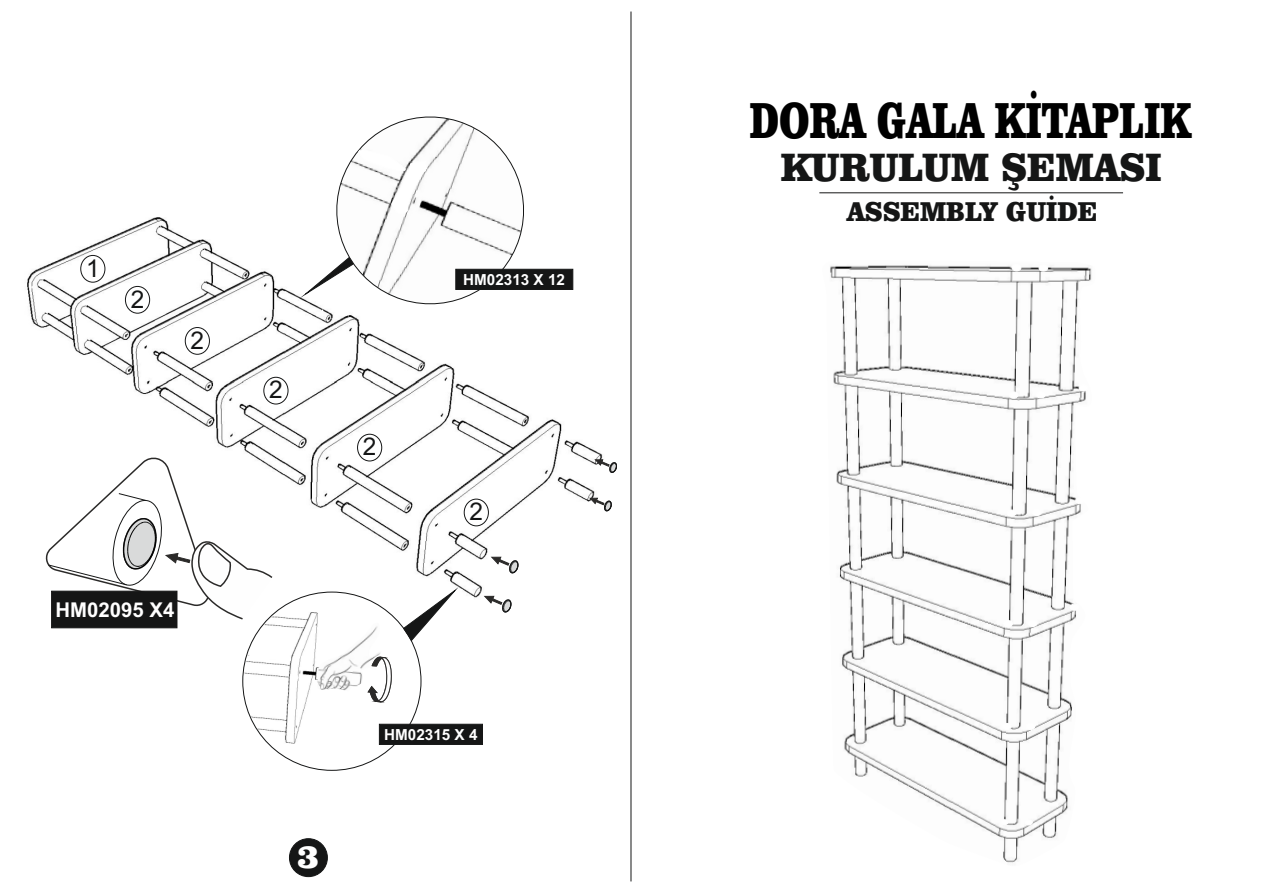
<style>
.page{position:relative;width:1262px;height:893px;background:#fff}
.page>*{position:absolute;margin:0;border:0;box-sizing:border-box;transform-origin:0 0}
.t1{font:900 51.9px "Clarendon BT";color:#000;scale:.7 1}
.t2{font:900 40.65px "Clarendon BT";color:#151616;scale:.9 1}
.t3{font:900 34.95px "Clarendon BT";color:#fff}
.t4{font:900 27.9px "Clarendon BT";color:#151616;scale:.9 1}
.t5{font:24.45px "Arial";color:#151616}
.t6{font:700 20.4px "Arial";color:#fff}
.t7{font:700 15.3px "Arial";color:#fff}
</style>
<div class="page">
<img style="left:830px;top:265px;width:262px;height:598px">
<hr style="left:819px;top:192px;width:304px;height:1px;background:#151616">
<hr style="left:630px;top:12px;width:1px;height:869px;background:#151616">
<div style="left:289px;top:838px;width:39px;height:39px;background:#151616;border:1px solid #151616;border-radius:50%"></div>
<div style="left:1006px;top:509px;width:10px;height:7px;background:#fff;border:1px solid #fff;border-radius:50%"></div>
<div style="left:1031px;top:509px;width:10px;height:7px;background:#fff;border:1px solid #fff;border-radius:50%"></div>
<div style="left:1075px;top:497px;width:9px;height:7px;background:#fff;border:1px solid #fff;border-radius:50%"></div>
<div style="left:1009px;top:391px;width:9px;height:7px;background:#fff;border:1px solid #fff;border-radius:50%"></div>
<div style="left:1036px;top:391px;width:9px;height:7px;background:#fff;border:1px solid #fff;border-radius:50%"></div>
<div style="left:1078px;top:384px;width:10px;height:7px;background:#fff;border:1px solid #fff;border-radius:50%"></div>
<div style="left:1011px;top:264px;width:10px;height:7px;background:#fff;border:1px solid #fff;border-radius:50%"></div>
<div style="left:1038px;top:264px;width:10px;height:7px;background:#fff;border:1px solid #fff;border-radius:50%"></div>
<div style="left:1003px;top:620px;width:9px;height:7px;background:#fff;border:1px solid #fff;border-radius:50%"></div>
<div style="left:1028px;top:620px;width:9px;height:7px;background:#fff;border:1px solid #fff;border-radius:50%"></div>
<div style="left:1069px;top:603px;width:10px;height:7px;background:#fff;border:1px solid #fff;border-radius:50%"></div>
<div style="left:1002px;top:723px;width:9px;height:7px;background:#fff;border:1px solid #fff;border-radius:50%"></div>
<div style="left:1025px;top:723px;width:10px;height:7px;background:#fff;border:1px solid #fff;border-radius:50%"></div>
<div style="left:1000px;top:819px;width:8px;height:6px;background:#fff;border:1px solid #fff;border-radius:50%"></div>
<div style="left:1025px;top:819px;width:7px;height:6px;background:#fff;border:1px solid #fff;border-radius:50%"></div>
<img style="left:27px;top:217px;width:581px;height:384px">
<img style="left:244px;top:601px;width:137px;height:149px">
<img style="left:317px;top:621px;width:64px;height:70px">
<img style="left:351px;top:668px;width:12px;height:17px">
<svg style="left:368px;top:656px;width:24px;height:46px"></svg>
<svg style="left:402px;top:585px;width:59px;height:58px"></svg>
<svg style="left:378px;top:723px;width:105px;height:22px;background:#1f2020"></svg>
<svg style="left:292px;top:653px;width:9px;height:6px"></svg>
<svg style="left:289px;top:674px;width:10px;height:7px"></svg>
<svg style="left:286px;top:729px;width:9px;height:7px"></svg>
<div style="left:80px;top:255px;width:25px;height:27px;border:1px solid #151616;border-radius:50%"></div>
<div style="left:125px;top:286px;width:25px;height:27px;border:1px solid #151616;border-radius:50%"></div>
<div style="left:185px;top:327px;width:25px;height:28px;border:1px solid #151616;border-radius:50%"></div>
<div style="left:263px;top:377px;width:25px;height:27px;border:1px solid #151616;border-radius:50%"></div>
<div style="left:357px;top:434px;width:25px;height:27px;border:1px solid #151616;border-radius:50%"></div>
<div style="left:464px;top:498px;width:25px;height:28px;border:1px solid #151616;border-radius:50%"></div>
<svg style="left:295px;top:116px;width:278px;height:199px"></svg>
<svg style="left:45px;top:457px;width:229px;height:171px"></svg>
<svg style="left:484px;top:596px;width:28px;height:17px"></svg>
<svg style="left:491px;top:557px;width:28px;height:17px"></svg>
<svg style="left:589px;top:498px;width:23px;height:13px"></svg>
<svg style="left:594px;top:459px;width:23px;height:14px"></svg>
<h3 class="t5" style="left:86px;top:259px;width:15px">1</h3>
<h3 class="t5" style="left:131px;top:290px;width:15px">2</h3>
<h3 class="t5" style="left:190px;top:331px;width:15px">2</h3>
<h3 class="t6" style="left:56px;top:602px;width:120px">HM02095 X4</h3>
<h3 class="t5" style="left:269px;top:380px;width:15px">2</h3>
<h3 class="t5" style="left:363px;top:437px;width:15px">2</h3>
<p class="t7" style="left:463px;top:273px;width:103px">HM02313 X 12</p>
<h3 class="t5" style="left:469px;top:502px;width:15px">2</h3>
<h3 class="t3" style="left:297px;top:841px;width:24px">3</h3>
<p class="t7" style="left:384px;top:728px;width:95px">HM02315 X 4</p>
<h1 class="t1" style="left:750px;top:98px;width:632px">DORA GALA KİTAPLIK</h1>
<h2 class="t2" style="left:781px;top:150px;width:424px">KURULUM ŞEMASI</h2>
<h3 class="t4" style="left:847px;top:200px;width:280px">ASSEMBLY GUİDE</h3>
</div>
